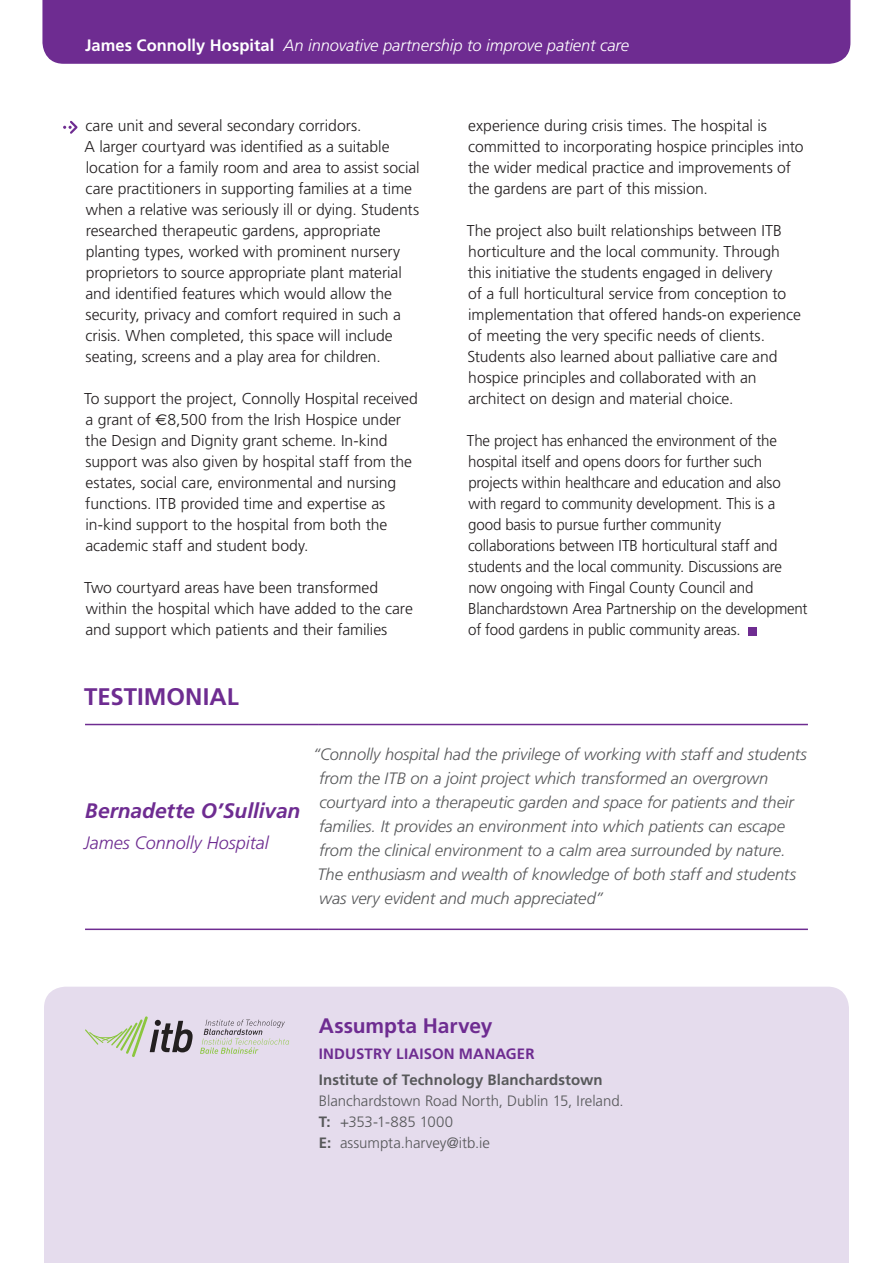
<style>
.page{position:relative;width:893px;height:1263px;background:#fff}
.page>*{position:absolute;margin:0;border:0;box-sizing:border-box;transform-origin:0 0}
.t1{font:700 24px "Frutiger";color:#6e2c91}
.t2{font:italic 700 21px "Frutiger";letter-spacing:-.005em;color:#6e2c91}
.t3{font:700 21px "Frutiger";letter-spacing:-.005em;color:#6e2c91}
.t4{font:italic 300 18px "Frutiger";color:#6e2c91}
.t5{font:italic 300 16.5px/24px "Frutiger";letter-spacing:-.005em;color:#57585a}
.t6{font:italic 300 16.5px "Frutiger";letter-spacing:-.005em;color:#fff}
.t7{font:300 15.75px/21px "Frutiger";letter-spacing:-.005em;color:#231f20}
.t8{font:300 15.75px/21px "Frutiger";letter-spacing:-.005em;color:#231f20;scale:.96 1}
.t9{font:300 15px/21px "Frutiger";letter-spacing:-.005em;color:#57585a}
.t10{font:700 15px "Frutiger";letter-spacing:.005em;color:#57585a}
.t11{font:700 15px "Frutiger";letter-spacing:.01em;color:#6e2c91}
.s1{font-weight:700;font-style:normal}
.s2{font-family:"Euro Sans";font-weight:400}
.s3{font-weight:700}
</style>
<div class="page">
<div style="left:44px;top:987px;width:805px;height:276px;background:#e5dced"></div>
<div style="left:42px;top:0;width:808px;height:64px;background:#6e2c91"></div>
<svg style="left:63px;top:120px;width:15px;height:14px"></svg>
<svg style="left:85px;top:1016px;width:108px;height:41px;background:#c0bfbe"></svg>
<svg style="left:200px;top:1019px;width:89px;height:35px;background:#d2ced3"></svg>
<hr style="left:85px;top:724px;width:234px;height:1px;background:#6e2c91">
<hr style="left:319px;top:724px;width:489px;height:1px;background:#6e2c91">
<hr style="left:85px;top:928px;width:234px;height:2px;background:#6e2c91">
<hr style="left:319px;top:928px;width:489px;height:2px;background:#6e2c91">
<div style="left:749px;top:627px;width:8px;height:8px;background:#6e2c91"></div>
<p class="t6" style="left:85px;top:36px;width:545px"><span class="s1">James Connolly Hospital</span> An innovative partnership to improve patient care</p>
<p class="t7" style="left:84px;top:115px;width:337px">care unit and several secondary corridors.<br>A larger courtyard was identified as a suitable location for a family room and area to assist social care practitioners in supporting families at a time when a relative was seriously ill or dying. Students researched therapeutic gardens, appropriate planting types, worked with prominent nursery proprietors to source appropriate plant material and identified features which would allow the security, privacy and comfort required in such a crisis. When completed, this space will include seating, screens and a play area for children.</p>
<p class="t7" style="left:84px;top:388px;width:335px">To support the project, Connolly Hospital received a grant of <span class="s2">e</span>8,500 from the Irish Hospice under the Design and Dignity grant scheme. In-kind support was also given by hospital staff from the estates, social care, environmental and nursing functions. ITB provided time and expertise as in-kind support to the hospital from both the academic staff and student body.</p>
<p class="t7" style="left:84px;top:577px;width:330px">Two courtyard areas have been transformed within the hospital which have added to the care and support which patients and their families</p>
<h1 class="t1" style="left:84px;top:682px;width:132px">Testimonial</h1>
<p class="t7" style="left:468px;top:115px;width:337px">experience during crisis times. The hospital is committed to incorporating hospice principles into the wider medical practice and improvements of the gardens are part of this mission.</p>
<p class="t7" style="left:467px;top:220px;width:336px">The project also built relationships between ITB horticulture and the local community. Through this initiative the students engaged in delivery<br>of a full horticultural service from conception to implementation that offered hands-on experience of meeting the very specific needs of clients.<br>Students also learned about palliative care and hospice principles and collaborated with an architect on design and material choice.</p>
<p class="t8" style="left:467px;top:430px;width:357px">The project has enhanced the environment of the hospital itself and opens doors for further such projects within healthcare and education and also with regard to community development. This is a good basis to pursue further community collaborations between ITB horticultural staff and students and the local community. Discussions are now ongoing with Fingal County Council and Blanchardstown Area Partnership on the development of food gardens in public community areas.</p>
<h2 class="t2" style="left:85px;top:799px;width:217px">Bernadette O’Sullivan</h2>
<p class="t4" style="left:84px;top:832px;width:187px">James Connolly Hospital</p>
<p class="t5" style="left:313px;top:742px;width:495px">“Connolly hospital had the privilege of working with staff and students from the ITB on a joint project which transformed an overgrown courtyard into a therapeutic garden and space for patients and their families. It provides an environment into which patients can escape from the clinical environment to a calm area surrounded by nature.<br>The enthusiasm and wealth of knowledge of both staff and students was very evident and much appreciated”</p>
<h2 class="t3" style="left:319px;top:1013px;width:175px">Assumpta Harvey</h2>
<p class="t11" style="left:319px;top:1045px;width:217px">Industry Liai son Manager</p>
<p class="t10" style="left:319px;top:1070px;width:285px">Institute of Technology Blanchardstown</p>
<p class="t9" style="left:319px;top:1090px;width:306px">Blanchardstown Road North, Dublin 15, Ireland.<br><span class="s3">T:</span> +353-1-885 1000<br><span class="s3">E:</span> assumpta.harvey@itb.ie</p>
</div>
